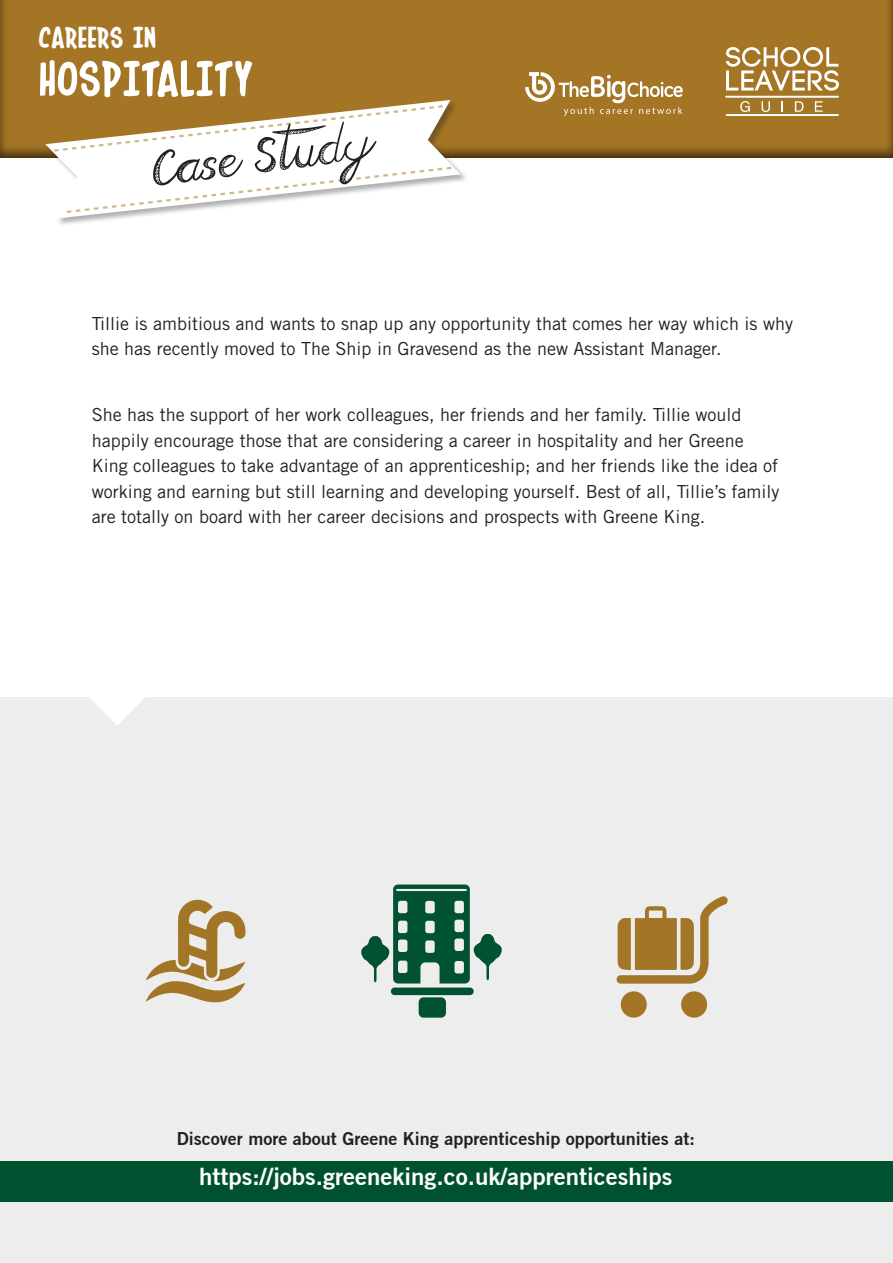
<style>
.page{position:relative;width:893px;height:1263px;background:#fff}
.page>*{position:absolute;margin:0;border:0;box-sizing:border-box;transform-origin:0 0}
.t1{font:60px "In House Edition";color:#fff}
.t2{font:49.8px "Falling Rain";color:#231f20}
.t3{font:36px "In House Edition";color:#fff}
.t4{font:700 24px "Trade Gothic No.2";color:#fff}
.t5{font:18px/25.5px "Trade Gothic LT Std";color:#231f20}
.t6{font:700 18px "Trade Gothic No.2";color:#231f20}
</style>
<div class="page">
<div style="left:0;top:697px;width:893px;height:566px;background:#ededed"></div>
<svg style="left:89px;top:697px;width:56px;height:28px"></svg>
<div style="left:0;top:0;width:893px;height:160px;background:#231f20;opacity:.75"></div>
<hr style="left:727px;top:114px;width:111px;height:2px;background:#fff">
<svg style="left:726px;top:47px;width:113px;height:44px"></svg>
<svg style="left:740px;top:101px;width:10px;height:11px"></svg>
<svg style="left:762px;top:101px;width:8px;height:11px"></svg>
<svg style="left:795px;top:101px;width:8px;height:11px"></svg>
<svg style="left:815px;top:101px;width:8px;height:11px"></svg>
<hr style="left:726px;top:96px;width:112px;height:2px;background:#fff">
<div style="left:46px;top:100px;width:423px;height:127px;background:#231f20;opacity:.35"></div>
<svg style="left:45px;top:100px;width:415px;height:119px"></svg>
<svg style="left:52px;top:104px;width:393px;height:49px"></svg>
<svg style="left:64px;top:165px;width:390px;height:49px"></svg>
<svg style="left:525px;top:72px;width:158px;height:44px"></svg>
<div style="left:0;top:1161px;width:893px;height:41px;background:#005130"></div>
<div style="left:391px;top:987px;width:83px;height:8px;background:#005230;border-radius:4px"></div>
<div style="left:419px;top:997px;width:27px;height:21px;background:#005230;border-radius:5px"></div>
<svg style="left:361px;top:884px;width:141px;height:99px"></svg>
<svg style="left:146px;top:899px;width:99px;height:104px"></svg>
<div style="left:621px;top:991px;width:26px;height:27px;background:#a37526;border-radius:50%"></div>
<div style="left:681px;top:991px;width:26px;height:27px;background:#a37526;border-radius:50%"></div>
<svg style="left:617px;top:896px;width:111px;height:88px"></svg>
<p class="t3" style="left:38px;top:21px;width:119px">CAREERS IN</p>
<p class="t1" style="left:38px;top:52px;width:216px">HOSPITALITY</p>
<p class="t2" style="left:149px;top:141px;width:226px;rotate:-7deg">Case Study</p>
<p class="t5" style="left:92px;top:310px;width:703px">Tillie is ambitious and wants to snap up any opportunity that comes her way which is why she has recently moved to The Ship in Gravesend as the new Assistant Manager.</p>
<p class="t5" style="left:92px;top:402px;width:689px">She has the support of her work colleagues, her friends and her family. Tillie would happily encourage those that are considering a career in hospitality and her Greene King colleagues to take advantage of an apprenticeship; and her friends like the idea of working and earning but still learning and developing yourself. Best of all, Tillie’s family are totally on board with her career decisions and prospects with Greene King.</p>
<p class="t6" style="left:177px;top:1128px;width:519px">Discover more about Greene King apprenticeship opportunities at:</p>
<p class="t4" style="left:199px;top:1162px;width:475px">https://jobs.greeneking.co.uk/apprenticeships</p>
</div>
